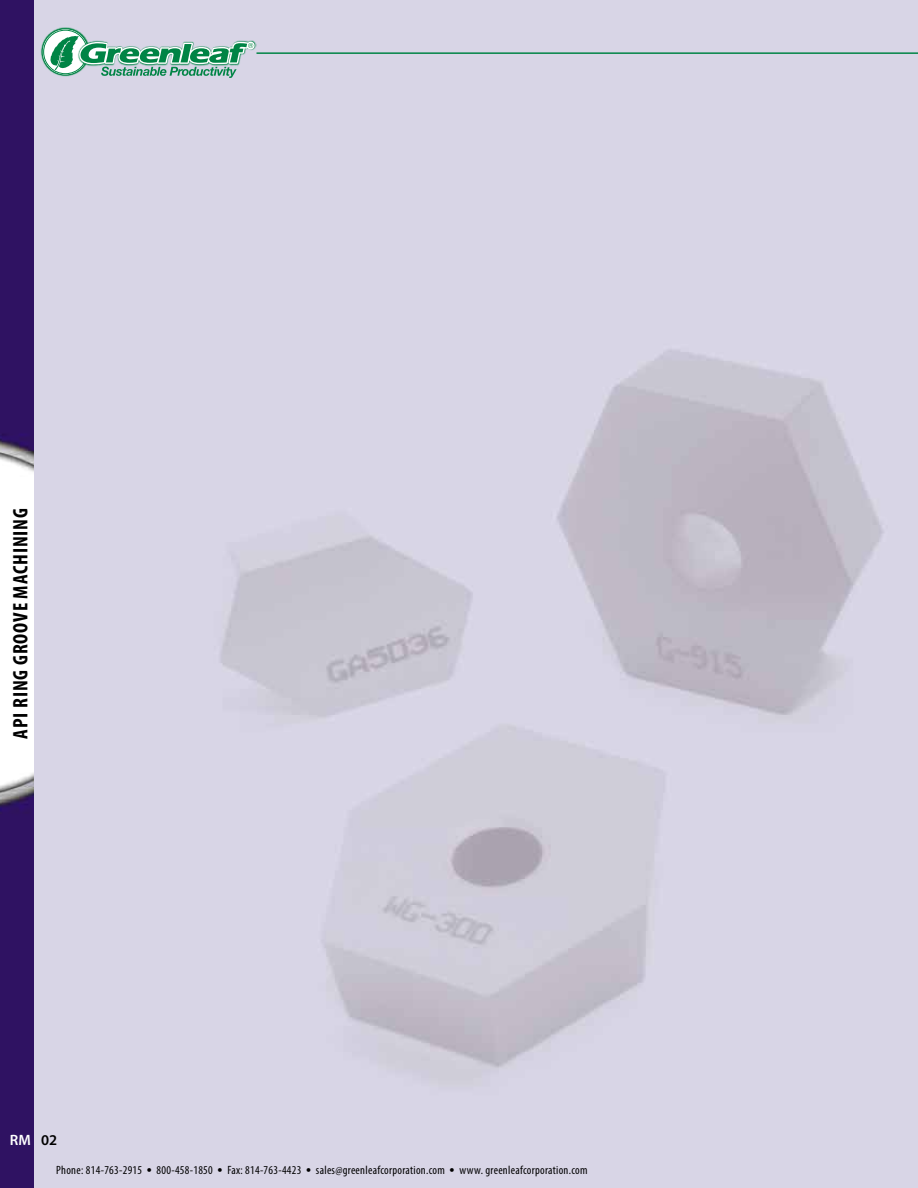
<style>
.page{position:relative;width:918px;height:1188px;background:#fff}
.page>*{position:absolute;margin:0;border:0;box-sizing:border-box;transform-origin:0 0}
.t1{font:700 condensed 21px "Myriad Pro";letter-spacing:.04em;color:#000}
.t2{font:600 15px "Myriad Pro";color:#fff}
.t3{font:600 15px "Myriad Pro";color:#000}
.t4{font:condensed 12px "Myriad Pro";letter-spacing:.025em;color:#000}
.s1{font-size:19.5px}
</style>
<div class="page">
<img style="left:41px;top:27px;width:49px;height:50px">
<svg style="left:42px;top:29px;width:47px;height:46px"></svg>
<div style="left:42px;top:28px;width:47px;height:47px;border:1px solid #008445;border-radius:50%"></div>
<div style="left:44px;top:30px;width:43px;height:44px;border:1px solid #008445;border-radius:50%"></div>
<svg style="left:49px;top:36px;width:206px;height:42px"></svg>
<hr style="left:256px;top:52px;width:662px;height:2px;background:#008445">
<img style="left:0;top:0;width:34px;height:1188px">
<h1 class="t1" style="left:7px;top:739px;width:232px;rotate:-90deg">API RING GROOVE MACHINING</h1>
<p class="t2" style="left:10px;top:1132px;width:22px">RM</p>
<p class="t3" style="left:41px;top:1132px;width:18px">02</p>
<p class="t4" style="left:56px;top:1163px;width:533px">Phone: 814-763-2915 <span class="s1">•</span> 800-458-1850 <span class="s1">•</span> Fax: 814-763-4423 <span class="s1">•</span> sales@greenleafcorporation.com <span class="s1">•</span> www. greenleafcorporation.com</p>
</div>
